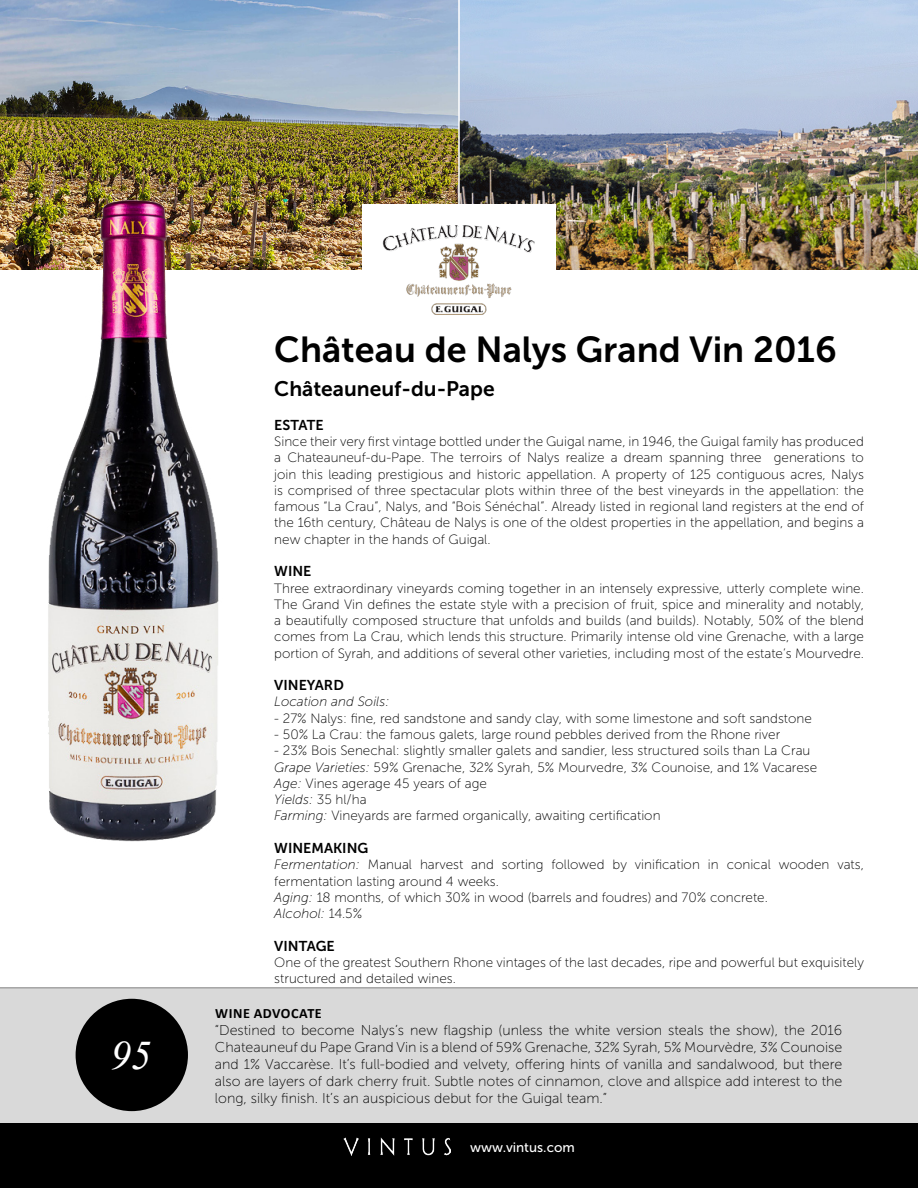
<style>
.page{position:relative;width:918px;height:1188px;background:#fff}
.page>*{position:absolute;margin:0;border:0;box-sizing:border-box;transform-origin:0 0}
.t1{font:italic 40.5px "Times New Roman";color:#fff}
.t2{font:36px "Museo Sans 700";color:#000}
.t3{font:21px "Museo Sans 700";color:#000}
.t4{font:14.25px/17.1px "Museo Sans 100";color:#000;text-align:justify}
.t5{font:14.25px "Museo Sans 700";color:#000}
.t6{font:700 14.25px "Calibri";letter-spacing:.04em;color:#000}
.t7{font:13.5px/16.4px "Museo Sans 100";color:#000}
.t8{font:italic 13.5px "Museo Sans 100";color:#000}
.t9{font:13.5px "Museo Sans 500";color:#fff}
.s1{font-style:italic}
</style>
<div class="page">
<img style="left:0;top:0;width:918px;height:270px">
<hr style="left:458px;top:0;width:2px;height:270px;background:#fff">
<div style="left:362px;top:205px;width:194px;height:130px;background:#fff"></div>
<img style="left:382px;top:225px;width:153px;height:90px">
<div style="left:0;top:1123px;width:918px;height:65px;background:#000"></div>
<img style="left:343px;top:1138px;width:108px;height:18px">
<div style="left:0;top:988px;width:918px;height:135px;background:#d9d9d9"></div>
<hr style="left:0;top:987px;width:918px;height:1px;background:#7e7e7e">
<img style="left:34px;top:193px;width:195px;height:649px">
<div style="left:76px;top:999px;width:112px;height:112px;background:#000;border-radius:50%"></div>
<h1 class="t1" style="left:111px;top:1028px;width:42px">95</h1>
<h2 class="t2" style="left:274px;top:330px;width:564px">Château de Nalys Grand Vin 2016</h2>
<h3 class="t3" style="left:274px;top:377px;width:222px">Châteauneuf-du-Pape</h3>
<p class="t5" style="left:274px;top:417px;width:51px">ESTATE</p>
<p class="t7" style="left:274px;top:433px;width:591px;text-align:justify">Since their very first vintage bottled under the Guigal name, in 1946, the Guigal family has produced a Chateauneuf-du-Pape. The terroirs of Nalys realize a dream spanning three generations to join this leading prestigious and historic appellation. A property of 125 contiguous acres, Nalys is comprised of three spectacular plots within three of the best vineyards in the appellation: the famous “La Crau”, Nalys, and “Bois Sénéchal”. Already listed in regional land registers at the end of the 16th century, Château de Nalys is one of the oldest properties in the appellation, and begins a new chapter in the hands of Guigal.</p>
<p class="t5" style="left:274px;top:563px;width:39px">WINE</p>
<p class="t7" style="left:274px;top:580px;width:591px;text-align:justify">Three extraordinary vineyards coming together in an intensely expressive, utterly complete wine.<br>The Grand Vin defines the estate style with a precision of fruit, spice and minerality and notably, a beautifully composed structure that unfolds and builds (and builds). Notably, 50% of the blend comes from La Crau, which lends this structure. Primarily intense old vine Grenache, with a large portion of Syrah, and additions of several other varieties, including most of the estate’s Mourvedre.</p>
<p class="t5" style="left:274px;top:677px;width:71px">VINEYARD</p>
<p class="t8" style="left:274px;top:695px;width:117px">Location and Soils:</p>
<p class="t7" style="left:274px;top:710px;width:539px">- 27% Nalys: fine, red sandstone and sandy clay, with some limestone and soft sandstone</p>
<p class="t7" style="left:274px;top:726px;width:507px">- 50% La Crau: the famous galets, large round pebbles derived from the Rhone river</p>
<p class="t7" style="left:274px;top:743px;width:544px">- 23% Bois Senechal: slightly smaller galets and sandier, less structured soils than La Crau <span class="s1">Grape Varieties:</span> 59% Grenache, 32% Syrah, 5% Mourvedre, 3% Counoise, and 1% Vacarese <span class="s1">Age:</span> Vines agerage 45 years of age<br><span class="s1">Yields:</span> 35 hl/ha<br><span class="s1">Farming:</span> Vineyards are farmed organically, awaiting certification</p>
<p class="t5" style="left:274px;top:840px;width:96px">WINEMAKING</p>
<p class="t7" style="left:274px;top:857px;width:591px"><span class="s1">Fermentation:</span> Manual harvest and sorting followed by vinification in conical wooden vats, fermentation lasting around 4 weeks.<br><span class="s1">Aging:</span> 18 months, of which 30% in wood (barrels and foudres) and 70% concrete.<br><span class="s1">Alcohol:</span> 14.5%</p>
<p class="t5" style="left:274px;top:938px;width:62px">VINTAGE</p>
<p class="t7" style="left:274px;top:954px;width:591px">One of the greatest Southern Rhone vintages of the last decades, ripe and powerful but exquisitely structured and detailed wines.</p>
<p class="t6" style="left:215px;top:1003px;width:108px">WINE ADVOCATE</p>
<p class="t4" style="left:215px;top:1021px;width:629px">“Destined to become Nalys’s new flagship (unless the white version steals the show), the 2016<br>Chateauneuf du Pape Grand Vin is a blend of 59% Grenache, 32% Syrah, 5% Mourvèdre, 3% Counoise and 1% Vaccarèse. It’s full-bodied and velvety, offering hints of vanilla and sandalwood, but there also are layers of dark cherry fruit. Subtle notes of cinnamon, clove and allspice add interest to the long, silky finish. It’s an auspicious debut for the Guigal team.”</p>
<p class="t9" style="left:470px;top:1140px;width:106px">www.vintus.com</p>
</div>
